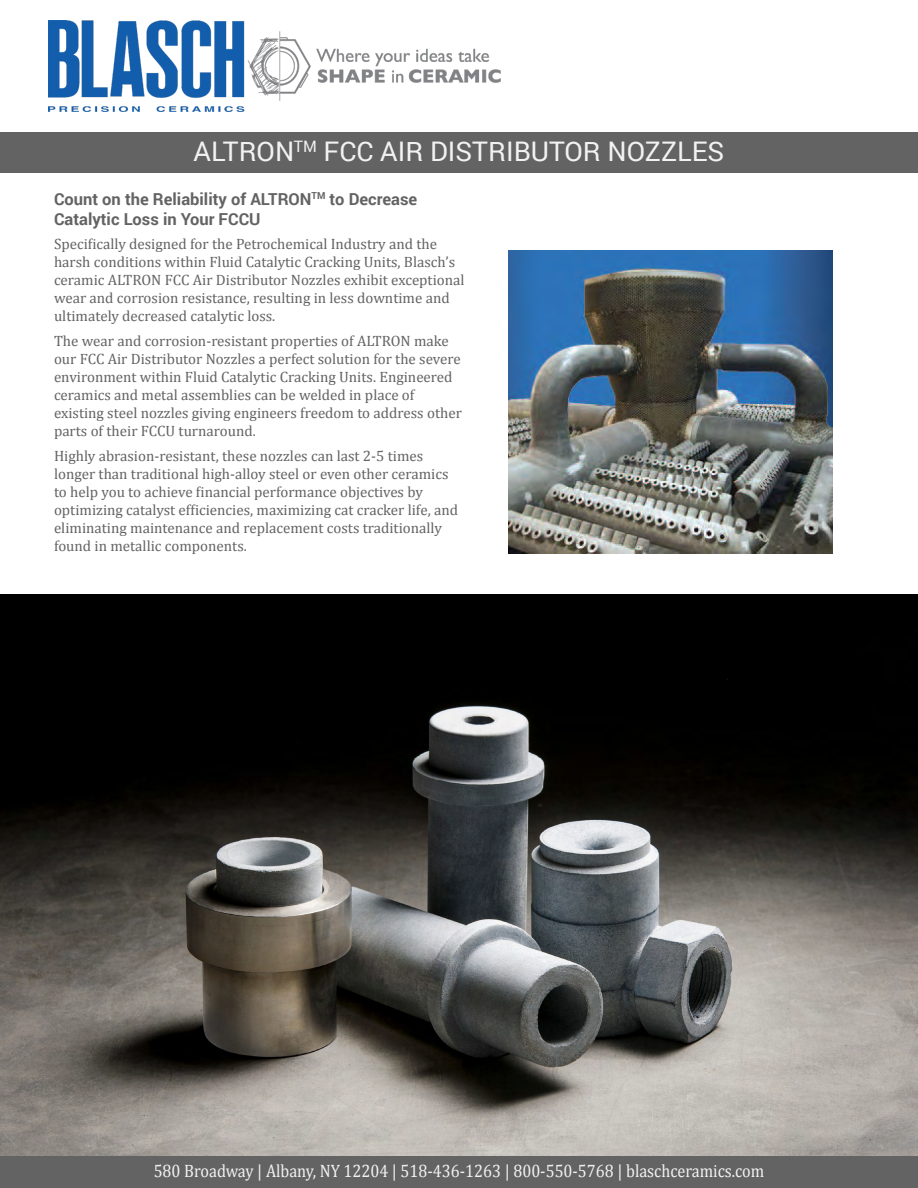
<style>
.page{position:relative;width:918px;height:1188px;background:#fff}
.page>*{position:absolute;margin:0;border:0;box-sizing:border-box;transform-origin:0 0}
.t1{font:27px "Roboto";color:#f2f2f2}
.t2{font:18px "Cambria";color:#f2f2f2;scale:.9 1}
.t3{font:700 16.5px/19.8px "Roboto";color:#636363}
.t4{font:15px/18px "Cambria";color:#636363}
</style>
<div class="page">
<div style="left:0;top:132px;width:918px;height:41px;background:#636363"></div>
<img style="left:0;top:594px;width:918px;height:563px">
<div style="left:0;top:1157px;width:918px;height:31px;background:#636363"></div>
<img style="left:49px;top:20px;width:452px;height:91px">
<img style="left:509px;top:250px;width:324px;height:303px">
<h1 class="t1" style="left:194px;top:133px;width:532px">ALTRON<sup>TM</sup> FCC AIR DISTRIBUTOR NOZZLES</h1>
<p class="t3" style="left:54px;top:188px;width:365px">Count on the Reliability of ALTRON<sup>TM</sup> to Decrease<br>Catalytic Loss in Your FCCU</p>
<p class="t4" style="left:54px;top:235px;width:412px">Specifically designed for the Petrochemical Industry and the harsh conditions within Fluid Catalytic Cracking Units, Blasch’s ceramic ALTRON FCC Air Distributor Nozzles exhibit exceptional wear and corrosion resistance, resulting in less downtime and ultimately decreased catalytic loss.</p>
<p class="t4" style="left:54px;top:332px;width:409px">The wear and corrosion-resistant properties of ALTRON make our FCC Air Distributor Nozzles a perfect solution for the severe environment within Fluid Catalytic Cracking Units. Engineered ceramics and metal assemblies can be welded in place of existing steel nozzles giving engineers freedom to address other parts of their FCCU turnaround.</p>
<p class="t4" style="left:54px;top:447px;width:406px">Highly abrasion-resistant, these nozzles can last 2-5 times longer than traditional high-alloy steel or even other ceramics to help you to achieve financial performance objectives by optimizing catalyst efficiencies, maximizing cat cracker life, and eliminating maintenance and replacement costs traditionally found in metallic components.</p>
<p class="t2" style="left:154px;top:1160px;width:680px">580 Broadway | Albany, NY 12204 | 518-436-1263 | 800-550-5768 | blaschceramics.com</p>
</div>
